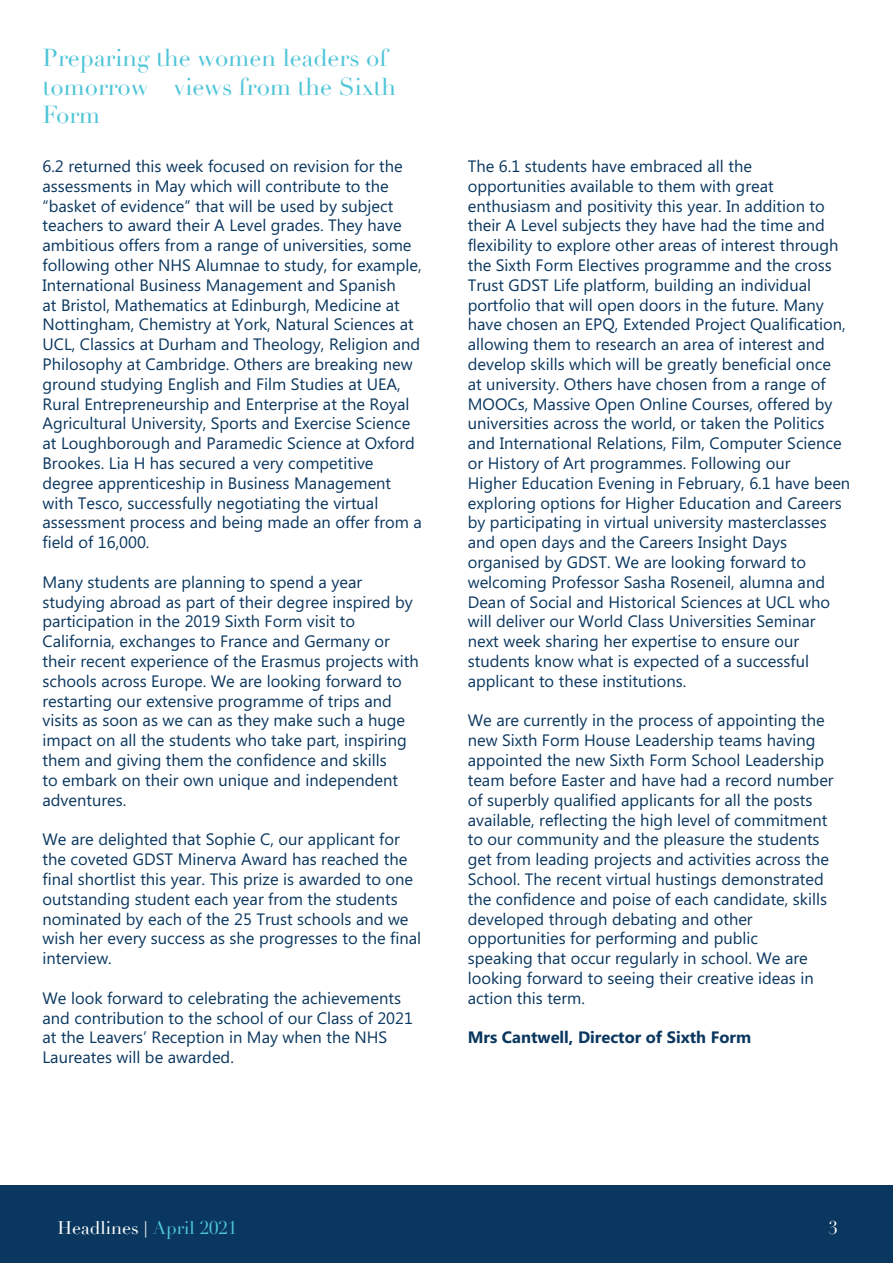
<style>
.page{position:relative;width:893px;height:1263px;background:#fff}
.page>*{position:absolute;margin:0;border:0;box-sizing:border-box;transform-origin:0 0}
.t1{font:24px/28.8px "Didot";color:#4ec5d8}
.t2{font:18px "Didot";color:#fff}
.t3{font:16.5px/19.8px "Microsoft Phags Pa";color:#0a375f}
.t4{font:700 16.5px "Microsoft Phags Pa";color:#0a375f}
.s1{font-family:"Arial Rounded MT";font-weight:300}
.s2{color:#4ec5d8}
</style>
<div class="page">
<div style="left:0;top:1185px;width:893px;height:78px;background:#0a375f"></div>
<h1 class="t1" style="left:43px;top:44px;width:355px">Preparing the women leaders of tomorrow – views from the Sixth<br>Form</h1>
<p class="t3" style="left:43px;top:155px;width:381px">6.2 returned this week focused on revision for the assessments in May which will contribute to the “basket of evidence” that will be used by subject teachers to award their A Level grades. They have ambitious offers from a range of universities, some following other NHS Alumnae to study, for example, International Business Management and Spanish<br>at Bristol, Mathematics at Edinburgh, Medicine at Nottingham, Chemistry at York, Natural Sciences at UCL, Classics at Durham and Theology, Religion and Philosophy at Cambridge. Others are breaking new ground studying English and Film Studies at UEA, Rural Entrepreneurship and Enterprise at the Royal Agricultural University, Sports and Exercise Science at Loughborough and Paramedic Science at Oxford Brookes. Lia H has secured a very competitive degree apprenticeship in Business Management with Tesco, successfully negotiating the virtual assessment process and being made an offer from a field of 16,000.</p>
<p class="t3" style="left:43px;top:571px;width:378px">Many students are planning to spend a year studying abroad as part of their degree inspired by participation in the 2019 Sixth Form visit to California, exchanges to France and Germany or their recent experience of the Erasmus projects with schools across Europe. We are looking forward to restarting our extensive programme of trips and visits as soon as we can as they make such a huge impact on all the students who take part, inspiring them and giving them the confidence and skills<br>to embark on their own unique and independent adventures.</p>
<p class="t3" style="left:43px;top:829px;width:380px">We are delighted that Sophie C, our applicant for the coveted GDST Minerva Award has reached the final shortlist this year. This prize is awarded to one outstanding student each year from the students nominated by each of the 25 Trust schools and we wish her every success as she progresses to the final interview.</p>
<p class="t3" style="left:43px;top:987px;width:372px">We look forward to celebrating the achievements and contribution to the school of our Class of 2021 at the Leavers’ Reception in May when the NHS Laureates will be awarded.</p>
<p class="t3" style="left:468px;top:155px;width:384px">The 6.1 students have embraced all the opportunities available to them with great enthusiasm and positivity this year. In addition to their A Level subjects they have had the time and flexibility to explore other areas of interest through the Sixth Form Electives programme and the cross Trust GDST Life platform, building an individual portfolio that will open doors in the future. Many have chosen an EPQ, Extended Project Qualification, allowing them to research an area of interest and develop skills which will be greatly beneficial once<br>at university. Others have chosen from a range of MOOCs, Massive Open Online Courses, offered by universities across the world, or taken the Politics and International Relations, Film, Computer Science or History of Art programmes. Following our<br>Higher Education Evening in February, 6.1 have been exploring options for Higher Education and Careers by participating in virtual university masterclasses and open days and the Careers Insight Days organised by GDST. We are looking forward to welcoming Professor Sasha Roseneil, alumna and Dean of Social and Historical Sciences at UCL who will deliver our World Class Universities Seminar next week sharing her expertise to ensure our students know what is expected of a successful applicant to these institutions.</p>
<p class="t3" style="left:468px;top:710px;width:367px">We are currently in the process of appointing the new Sixth Form House Leadership teams having appointed the new Sixth Form School Leadership team before Easter and have had a record number of superbly qualified applicants for all the posts available, reflecting the high level of commitment to our community and the pleasure the students get from leading projects and activities across the School. The recent virtual hustings demonstrated the confidence and poise of each candidate, skills developed through debating and other opportunities for performing and public<br>speaking that occur regularly in school. We are looking forward to seeing their creative ideas in action this term.</p>
<p class="t4" style="left:468px;top:1026px;width:285px">Mrs Cantwell, Director of Sixth Form</p>
<p class="t2" style="left:57px;top:1217px;width:181px">Headlines <span class="s1">|</span> <span class="s2">April 2021</span></p>
<p class="t2" style="left:828px;top:1217px;width:11px">3</p>
</div>
